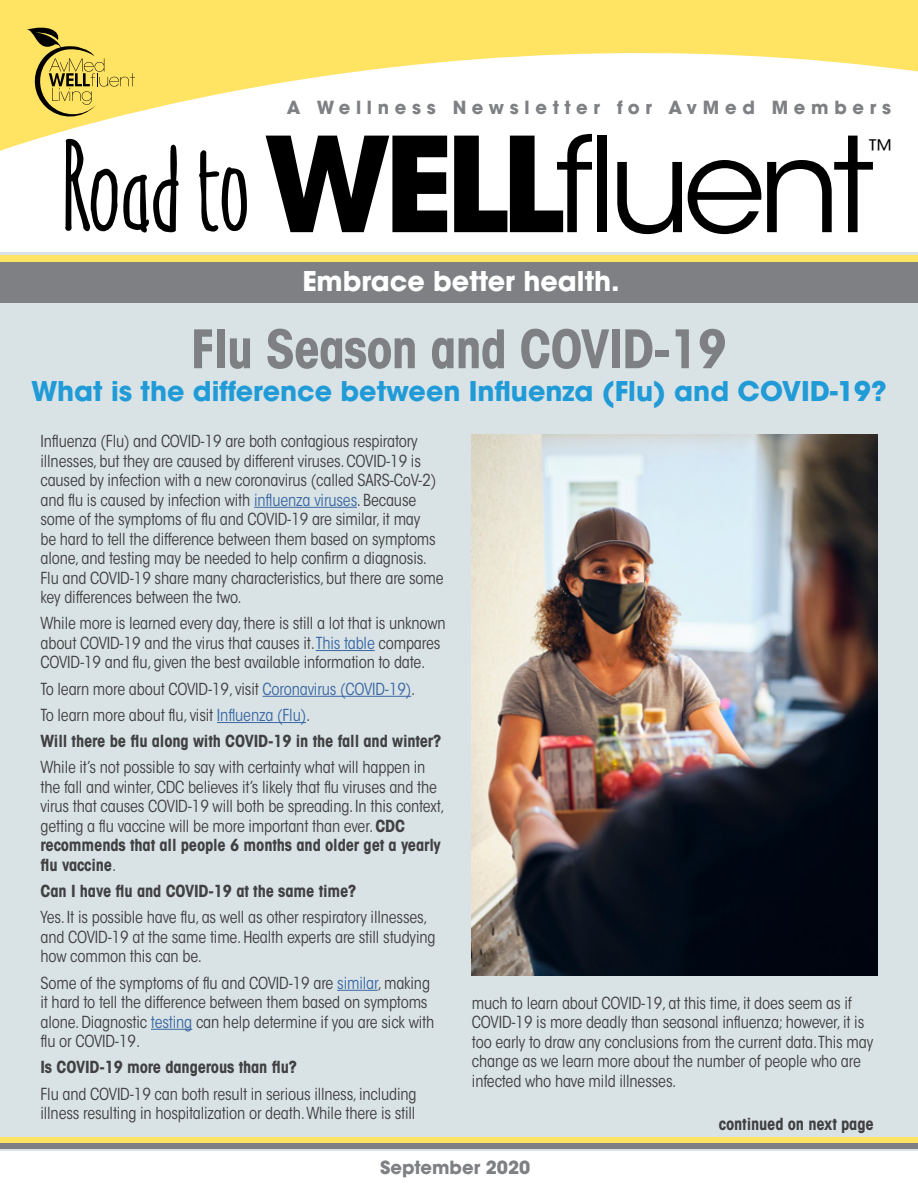
<style>
.page{position:relative;width:918px;height:1188px;background:#fff}
.page>*{position:absolute;margin:0;border:0;box-sizing:border-box;transform-origin:0 0}
.t1{font:130.5px "ITC Avant Garde Std";letter-spacing:-.06em;color:#000}
.t2{font:120px "Amatic Mod Bold ON Ept TWO";color:#000}
.t3{font:700 condensed 52.5px "ITC Avant Garde Std";letter-spacing:-.02em;color:#7e8083}
.t4{font:700 27px "ITC Avant Garde Std";color:#209bd7}
.t5{font:700 27px "ITC Avant Garde Std";color:#fff}
.t6{font:25.35px "ITC Avant Garde Std";color:#000}
.t7{font:700 18px "ITC Avant Garde Std";letter-spacing:.315em;color:#7e8083}
.t8{font:700 18px "ITC Avant Garde Std";color:#7e8083}
.t9{font:condensed 16.5px/19.5px "ITC Avant Garde Std";letter-spacing:-.01em;color:#414042}
.t10{font:700 condensed 16.5px "ITC Avant Garde Std";letter-spacing:-.01em;color:#414042}
.s1{font-weight:700}
.s2{color:#3a68a5}
</style>
<div class="page">
<div style="left:0;top:252px;width:918px;height:898px;background:#d9e3e5"></div>
<svg style="left:0;top:0;width:918px;height:151px"></svg>
<svg style="left:26px;top:28px;width:109px;height:89px;background:#dac255"></svg>
<div style="left:0;top:255px;width:918px;height:40px;background:#ffe363"></div>
<div style="left:0;top:262px;width:918px;height:41px;background:#7e8083"></div>
<div style="left:0;top:1137px;width:918px;height:9px;background:#ffe363"></div>
<div style="left:0;top:1143px;width:918px;height:6px;background:#7e8083"></div>
<hr style="left:254px;top:507px;width:103px;height:1px;background:#3a68a5">
<hr style="left:316px;top:650px;width:59px;height:1px;background:#3a68a5">
<hr style="left:263px;top:696px;width:148px;height:1px;background:#3a68a5">
<hr style="left:217px;top:722px;width:89px;height:1px;background:#3a68a5">
<hr style="left:337px;top:990px;width:41px;height:1px;background:#3a68a5">
<hr style="left:151px;top:1029px;width:41px;height:1px;background:#3a68a5">
<img style="left:472px;top:435px;width:406px;height:541px">
<h2 class="t2" style="left:60px;top:109px;width:192px">Road to</h2>
<p class="t7" style="left:287px;top:96px;width:606px">A Wellness Newsletter for AvMed Members</p>
<h1 class="t1" style="left:264px;top:106px;width:612px"><span class="s1">WELL</span>fluent</h1>
<h3 class="t6" style="left:869px;top:133px;width:27px">™</h3>
<h3 class="t5" style="left:302px;top:263px;width:319px">Embrace better health.</h3>
<h3 class="t3" style="left:191px;top:316px;width:537px">Flu Season and COVID-19</h3>
<h3 class="t4" style="left:31px;top:373px;width:857px">What is the difference between Influenza (Flu) and COVID-19?</h3>
<p class="t9" style="left:40px;top:432px;width:405px">Influenza (Flu) and COVID-19 are both contagious respiratory illnesses, but they are caused by different viruses. COVID-19 is caused by infection with a new coronavirus (called SARS-CoV-2) and flu is caused by infection with <span class="s2">influenza viruses</span>. Because some of the symptoms of flu and COVID-19 are similar, it may<br>be hard to tell the difference between them based on symptoms alone, and testing may be needed to help confirm a diagnosis.<br>Flu and COVID-19 share many characteristics, but there are some key differences between the two.</p>
<p class="t9" style="left:40px;top:614px;width:407px">While more is learned every day, there is still a lot that is unknown about COVID-19 and the virus that causes it.<span class="s2">This table</span> compares<br>COVID-19 and flu, given the best available information to date.</p>
<p class="t9" style="left:40px;top:676px;width:402px;line-height:26.2px">To learn more about COVID-19, visit <span class="s2">Coronavirus (COVID-19)</span>.<br>To learn more about flu, visit <span class="s2">Influenza (Flu)</span>.<br><span class="s1">Will there be flu along with COVID-19 in the fall and winter?</span></p>
<p class="t9" style="left:40px;top:758px;width:406px">While it’s not possible to say with certainty what will happen in the fall and winter, CDC believes it’s likely that flu viruses and the virus that causes COVID-19 will both be spreading. In this context, getting a flu vaccine will be more important than ever. <span class="s1">CDC recommends that all people 6 months and older get a yearly flu vaccine</span>.</p>
<p class="t10" style="left:40px;top:881px;width:318px">Can I have flu and COVID-19 at the same time?</p>
<p class="t9" style="left:40px;top:908px;width:397px">Yes. It is possible have flu, as well as other respiratory illnesses, and COVID-19 at the same time. Health experts are still studying how common this can be.</p>
<p class="t9" style="left:40px;top:973px;width:395px">Some of the symptoms of flu and COVID-19 are <span class="s2">similar</span>, making it hard to tell the difference between them based on symptoms alone. Diagnostic <span class="s2">testing</span> can help determine if you are sick with flu or COVID-19.</p>
<p class="t10" style="left:40px;top:1057px;width:258px">Is COVID-19 more dangerous than flu?</p>
<p class="t9" style="left:40px;top:1084px;width:378px">Flu and COVID-19 can both result in serious illness, including illness resulting in hospitalization or death. While there is still</p>
<p class="t9" style="left:472px;top:993px;width:403px">much to learn about COVID-19, at this time, it does seem as if COVID-19 is more deadly than seasonal influenza; however, it is too early to draw any conclusions from the current data.This may change as we learn more about the number of people who are infected who have mild illnesses.</p>
<p class="t10" style="left:719px;top:1114px;width:156px">continued on next page</p>
<p class="t8" style="left:380px;top:1156px;width:152px">September 2020</p>
</div>
